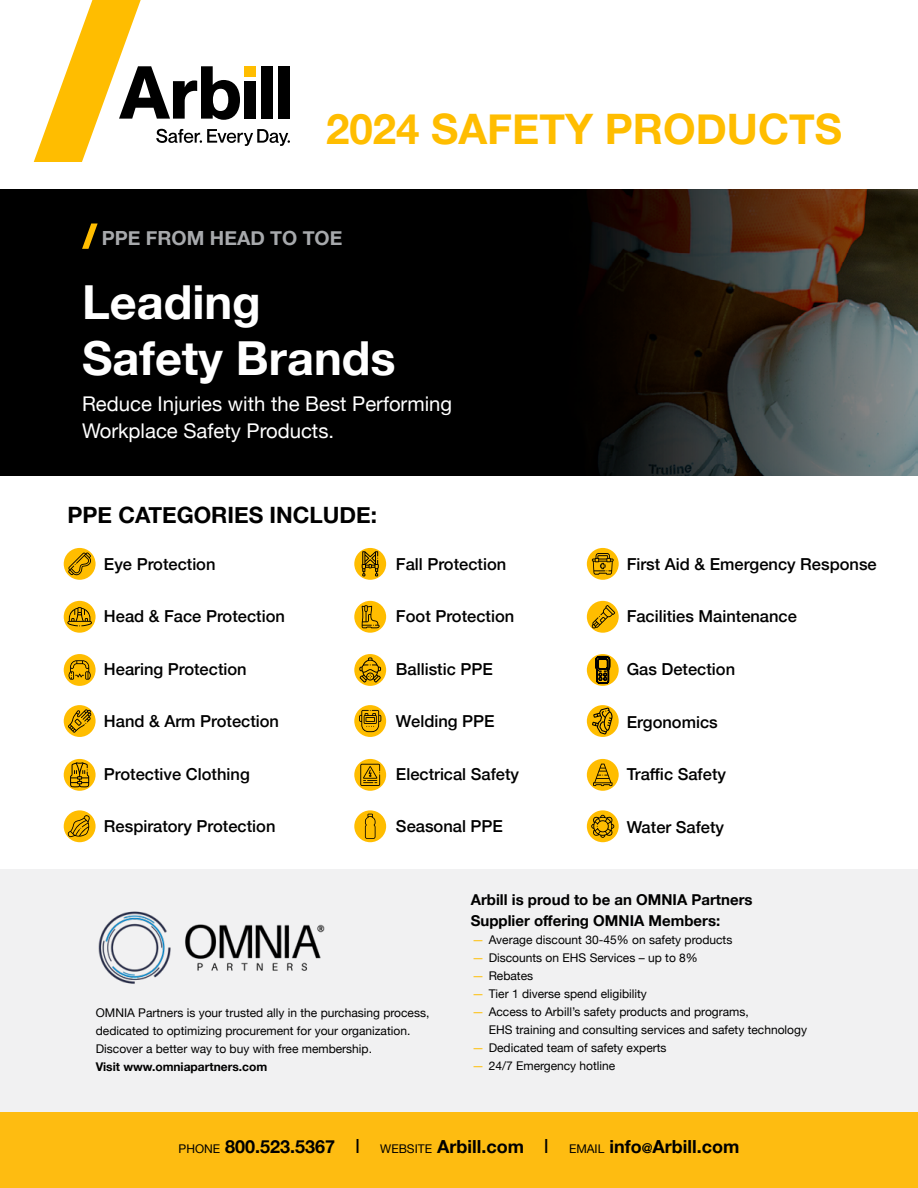
<style>
.page{position:relative;width:918px;height:1188px;background:#fff}
.page>*{position:absolute;margin:0;border:0;box-sizing:border-box;transform-origin:0 0}
.t1{font:700 46.95px/56.2px "Helvetica Neue";color:#fff}
.t2{font:700 42px "Helvetica Neue";color:#ffbd00}
.t3{font:700 22.5px "Helvetica Neue";color:#000}
.t4{font:20.25px/27px "Helvetica Neue";color:#fff}
.t5{font:700 19.5px "Helvetica Neue";color:#a7a9ac}
.t6{font:700 18px "Helvetica Neue";color:#000}
.t7{font:500 16.5px "Helvetica Neue";color:#000}
.t8{font:700 15px/21px "Helvetica Neue";color:#000}
.t9{font:12px/18px "Helvetica Neue";color:#000}
.t10{font:700 12px "Helvetica Neue";color:#000}
.s1{color:#ffbd00}
.s2{font-weight:400;font-size:12px}
.s3{font-weight:400;font-size:19.5px}
.s4{font-size:13.5px}
</style>
<div class="page">
<svg style="left:34px;top:0;width:256px;height:162px"></svg>
<img style="left:0;top:189px;width:918px;height:287px">
<svg style="left:82px;top:224px;width:16px;height:25px"></svg>
<svg style="left:64px;top:705px;width:32px;height:32px"></svg>
<svg style="left:354px;top:705px;width:32px;height:32px"></svg>
<svg style="left:587px;top:705px;width:32px;height:32px"></svg>
<div style="left:64px;top:654px;width:32px;height:32px;background:#ffbd00;border-radius:50%"></div>
<svg style="left:354px;top:654px;width:32px;height:32px"></svg>
<svg style="left:587px;top:654px;width:32px;height:32px"></svg>
<svg style="left:64px;top:601px;width:32px;height:32px"></svg>
<svg style="left:354px;top:601px;width:32px;height:32px"></svg>
<svg style="left:587px;top:601px;width:32px;height:32px"></svg>
<svg style="left:64px;top:548px;width:32px;height:32px"></svg>
<div style="left:354px;top:548px;width:32px;height:32px;background:#ffbd00;border-radius:50%"></div>
<div style="left:587px;top:548px;width:32px;height:32px;background:#ffbd00;border-radius:50%"></div>
<svg style="left:64px;top:759px;width:32px;height:32px"></svg>
<svg style="left:354px;top:759px;width:32px;height:32px"></svg>
<div style="left:587px;top:759px;width:32px;height:32px;background:#ffbd00;border-radius:50%"></div>
<div style="left:64px;top:810px;width:32px;height:32px;background:#ffbd00;border-radius:50%"></div>
<div style="left:354px;top:810px;width:32px;height:32px;background:#ffbd00;border-radius:50%"></div>
<svg style="left:587px;top:810px;width:32px;height:32px"></svg>
<svg style="left:68px;top:709px;width:23px;height:24px"></svg>
<svg style="left:70px;top:762px;width:19px;height:25px"></svg>
<svg style="left:69px;top:660px;width:22px;height:20px"></svg>
<svg style="left:359px;top:657px;width:22px;height:26px"></svg>
<svg style="left:68px;top:552px;width:23px;height:23px"></svg>
<svg style="left:68px;top:815px;width:22px;height:22px"></svg>
<svg style="left:362px;top:551px;width:17px;height:25px"></svg>
<svg style="left:359px;top:710px;width:22px;height:22px"></svg>
<svg style="left:362px;top:605px;width:18px;height:23px"></svg>
<svg style="left:360px;top:764px;width:20px;height:22px"></svg>
<svg style="left:591px;top:815px;width:23px;height:23px"></svg>
<svg style="left:592px;top:553px;width:22px;height:22px"></svg>
<svg style="left:593px;top:764px;width:19px;height:22px"></svg>
<svg style="left:592px;top:605px;width:23px;height:23px"></svg>
<svg style="left:67px;top:607px;width:25px;height:19px"></svg>
<svg style="left:595px;top:656px;width:15px;height:28px"></svg>
<svg style="left:592px;top:708px;width:21px;height:27px"></svg>
<svg style="left:365px;top:814px;width:11px;height:25px"></svg>
<div style="left:0;top:869px;width:918px;height:251px;background:#f1f1f2"></div>
<img style="left:98px;top:911px;width:227px;height:73px">
<div style="left:0;top:1112px;width:918px;height:76px;background:#febc11"></div>
<h2 class="t2" style="left:326px;top:96px;width:517px">2024 SAFETY PRODUCTS</h2>
<h3 class="t5" style="left:102px;top:223px;width:242px">PPE FROM HEAD TO TOE</h3>
<h1 class="t1" style="left:82px;top:275px;width:315px">Leading<br>Safety Brands</h1>
<h3 class="t4" style="left:82px;top:392px;width:372px">Reduce Injuries with the Best Performing<br>Workplace Safety Products.</h3>
<h3 class="t3" style="left:68px;top:497px;width:311px">PPE CATEGORIES INCLUDE:</h3>
<h3 class="t7" style="left:104px;top:551px;width:113px">Eye Protection</h3>
<h3 class="t7" style="left:104px;top:603px;width:182px">Head &amp; Face Protection</h3>
<h3 class="t7" style="left:104px;top:656px;width:144px">Hearing Protection</h3>
<h3 class="t7" style="left:104px;top:708px;width:177px">Hand &amp; Arm Protection</h3>
<h3 class="t7" style="left:104px;top:761px;width:147px">Protective Clothing</h3>
<h3 class="t7" style="left:104px;top:813px;width:173px">Respiratory Protection</h3>
<h3 class="t7" style="left:396px;top:551px;width:112px">Fall Protection</h3>
<h3 class="t7" style="left:396px;top:603px;width:120px">Foot Protection</h3>
<h3 class="t7" style="left:396px;top:656px;width:98px">Ballistic PPE</h3>
<h3 class="t7" style="left:396px;top:708px;width:100px">Welding PPE</h3>
<h3 class="t7" style="left:396px;top:761px;width:125px">Electrical Safety</h3>
<h3 class="t7" style="left:396px;top:813px;width:109px">Seasonal PPE</h3>
<h3 class="t7" style="left:627px;top:551px;width:252px">First Aid &amp; Emergency Response</h3>
<h3 class="t7" style="left:627px;top:603px;width:172px">Facilities Maintenance</h3>
<h3 class="t7" style="left:627px;top:656px;width:110px">Gas Detection</h3>
<h3 class="t7" style="left:627px;top:708px;width:93px">Ergonomics</h3>
<h3 class="t7" style="left:627px;top:761px;width:101px">Traffic Safety</h3>
<h3 class="t7" style="left:627px;top:813px;width:99px">Water Safety</h3>
<p class="t9" style="left:96px;top:1005px;width:335px">OMNIA Partners is your trusted ally in the purchasing process, dedicated to optimizing procurement for your organization.<br>Discover a better way to buy with free membership.</p>
<p class="t10" style="left:96px;top:1058px;width:173px">Visit www.omniapartners.com</p>
<p class="t8" style="left:471px;top:890px;width:283px">Arbill is proud to be an OMNIA Partners<br>Supplier offering OMNIA Members:</p>
<p class="t9" style="left:472px;top:932px;width:262px"><span class="s1">—</span> Average discount 30-45% on safety products</p>
<p class="t9" style="left:472px;top:950px;width:227px"><span class="s1">—</span> Discounts on EHS Services – up to 8%</p>
<p class="t9" style="left:472px;top:968px;width:62px"><span class="s1">—</span> Rebates</p>
<p class="t9" style="left:472px;top:986px;width:176px"><span class="s1">—</span> Tier 1 diverse spend eligibility</p>
<p class="t9" style="left:489px;top:1004px;width:320px;text-indent:-16px"><span class="s1">—</span> Access to Arbill’s safety products and programs,<br>EHS training and consulting services and safety technology</p>
<p class="t9" style="left:472px;top:1040px;width:196px"><span class="s1">—</span> Dedicated team of safety experts</p>
<p class="t9" style="left:472px;top:1058px;width:145px"><span class="s1">—</span> 24/7 Emergency hotline</p>
<h3 class="t6" style="left:179px;top:1132px;width:562px"><span class="s2">PHONE</span> 800.523.5367 <span class="s3">I</span> <span class="s2">WEBSITE</span> Arbill.com <span class="s3">I</span> <span class="s2">EMAIL</span> info<span class="s4">@</span>Arbill.com</h3>
</div>
